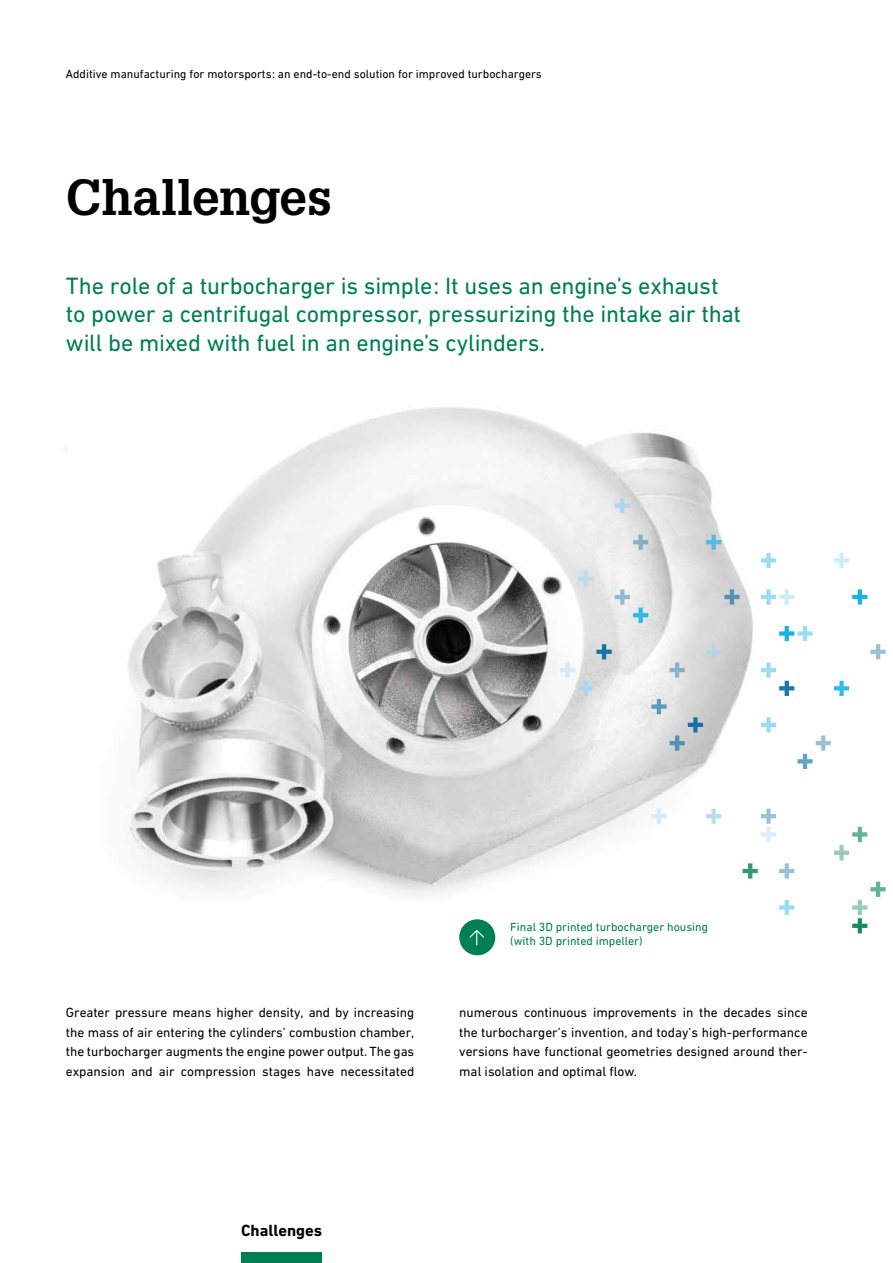
<style>
.page{position:relative;width:893px;height:1263px;background:#fff}
.page>*{position:absolute;margin:0;border:0;box-sizing:border-box;transform-origin:0 0}
.t1{font:700 49.5px "Glypha LT Pro";letter-spacing:-.01em;color:#000}
.t2{font:24px/28.5px "DIN Next W1 G";letter-spacing:-.01em;color:#007e54}
.t3{font:700 16.5px "DIN Next W1 G";color:#000}
.t4{font:13.5px/19.5px "DIN Next W1 G";color:#000;text-align:justify}
.t5{font:12px "DIN Next W1 G";color:#000}
.t6{font:12px/14.2px "DIN Next W1 G";color:#007e54}
</style>
<div class="page">
<img style="left:125px;top:407px;width:756px;height:549px">
<svg style="left:706px;top:918px;width:15px;height:15px"></svg>
<svg style="left:852px;top:882px;width:34px;height:51px"></svg>
<svg style="left:743px;top:863px;width:15px;height:15px"></svg>
<svg style="left:834px;top:827px;width:33px;height:33px"></svg>
<svg style="left:651px;top:808px;width:15px;height:16px"></svg>
<svg style="left:706px;top:808px;width:15px;height:16px"></svg>
<svg style="left:706px;top:644px;width:15px;height:15px"></svg>
<svg style="left:578px;top:571px;width:15px;height:15px"></svg>
<svg style="left:615px;top:498px;width:15px;height:15px"></svg>
<svg style="left:761px;top:589px;width:33px;height:16px"></svg>
<svg style="left:852px;top:589px;width:15px;height:16px"></svg>
<svg style="left:706px;top:535px;width:15px;height:15px"></svg>
<svg style="left:834px;top:681px;width:15px;height:15px"></svg>
<svg style="left:779px;top:626px;width:34px;height:15px"></svg>
<svg style="left:761px;top:717px;width:15px;height:15px"></svg>
<svg style="left:761px;top:553px;width:15px;height:15px"></svg>
<svg style="left:834px;top:553px;width:15px;height:15px"></svg>
<svg style="left:779px;top:900px;width:15px;height:15px"></svg>
<svg style="left:761px;top:808px;width:15px;height:34px"></svg>
<svg style="left:797px;top:735px;width:34px;height:34px"></svg>
<svg style="left:651px;top:699px;width:52px;height:52px;background:#c6ced4"></svg>
<svg style="left:761px;top:662px;width:33px;height:34px"></svg>
<svg style="left:669px;top:662px;width:16px;height:16px"></svg>
<svg style="left:560px;top:644px;width:52px;height:52px"></svg>
<svg style="left:615px;top:589px;width:33px;height:34px"></svg>
<svg style="left:724px;top:589px;width:16px;height:16px"></svg>
<svg style="left:633px;top:535px;width:15px;height:15px"></svg>
<svg style="left:870px;top:644px;width:16px;height:15px"></svg>
<svg style="left:779px;top:863px;width:15px;height:15px"></svg>
<svg style="left:459px;top:919px;width:36px;height:36px"></svg>
<div style="left:241px;top:1253px;width:80px;height:10px;background:#007e54"></div>
<p class="t5" style="left:66px;top:67px;width:477px">Additive manufacturing for motorsports: an end-to-end solution for improved turbochargers</p>
<h1 class="t1" style="left:66px;top:167px;width:267px">Challenges</h1>
<h2 class="t2" style="left:66px;top:271px;width:677px">The role of a turbocharger is simple: It uses an engine’s exhaust to power a centrifugal compressor, pressurizing the intake air that will be mixed with fuel in an engine’s cylinders.</h2>
<p class="t4" style="left:66px;top:1003px;width:350px">Greater pressure means higher density, and by increasing the mass of air entering the cylinders’ combustion chamber, the turbocharger augments the engine power output. The gas expansion and air compression stages have necessitated</p>
<p class="t6" style="left:510px;top:919px;width:199px">Final 3D printed turbocharger housing (with 3D printed impeller)</p>
<p class="t4" style="left:459px;top:1003px;width:350px">numerous continuous improvements in the decades since the turbocharger’s invention, and today’s high-performance versions have functional geometries designed around ther&shy;mal isolation and optimal flow.</p>
<p class="t3" style="left:241px;top:1221px;width:83px">Challenges</p>
</div>
